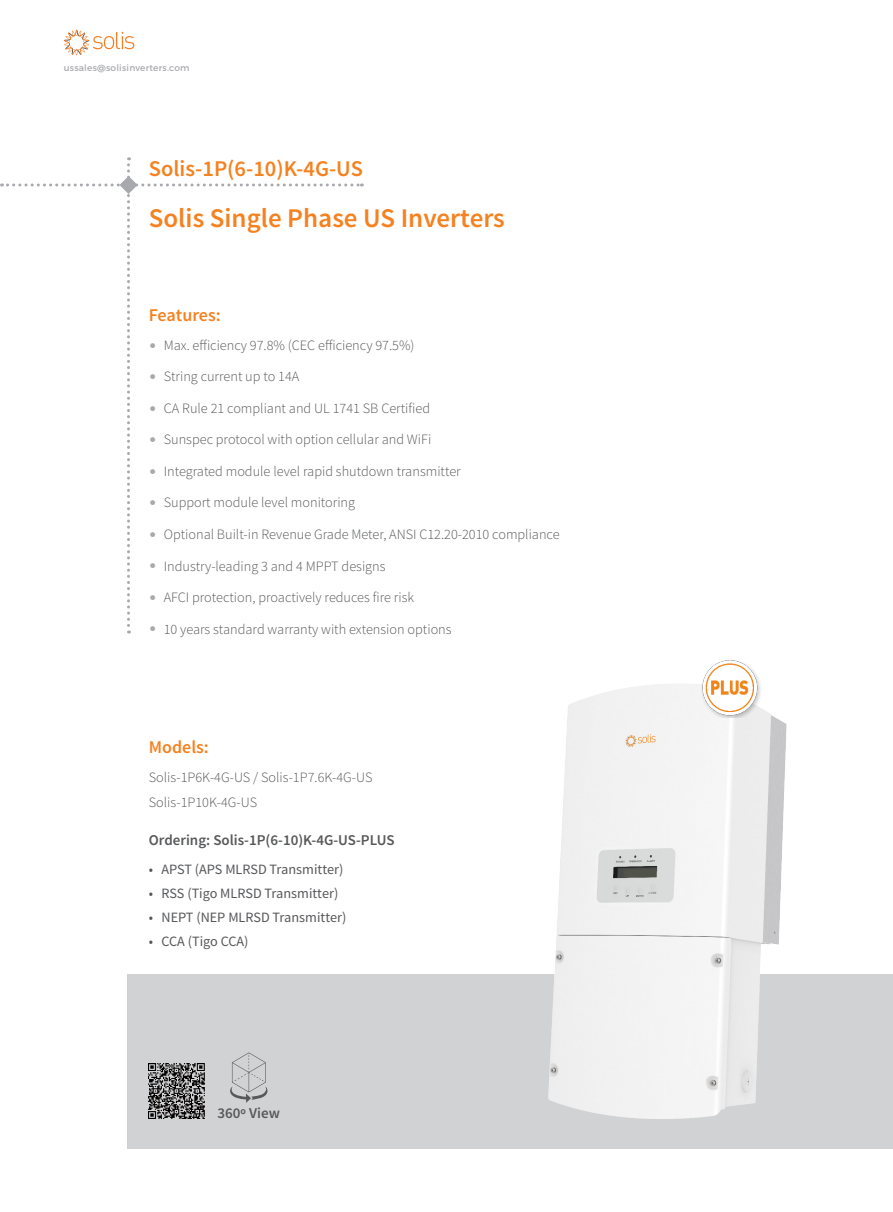
<style>
.page{position:relative;width:893px;height:1212px;background:#fff}
.page>*{position:absolute;margin:0;border:0;box-sizing:border-box;transform-origin:0 0}
.t1{font:600 27px "Source Sans Pro";color:#f58220}
.t2{font:600 22.5px "Source Sans Pro";color:#f58220}
.t3{font:600 18px "Source Sans Pro";color:#f58220}
.t4{font:600 15px "Source Sans Pro";color:#57585a}
.t5{font:300 14.25px/25px "Source Sans Pro";color:#57585a}
.t6{font:14.25px "Source Sans Pro";color:#57585a}
.t7{font:9px "Montserrat";letter-spacing:.025em;color:#a8a9ad}
.s1{color:#a8a9ad}
</style>
<div class="page">
<div style="left:128px;top:974px;width:765px;height:174px;background:#d1d2d4"></div>
<svg style="left:64px;top:30px;width:70px;height:25px"></svg>
<img style="left:548px;top:684px;width:239px;height:434px">
<img style="left:696px;top:660px;width:71px;height:58px">
<img style="left:149px;top:1063px;width:55px;height:55px">
<svg style="left:230px;top:1052px;width:37px;height:51px"></svg>
<svg style="left:1px;top:157px;width:361px;height:476px"></svg>
<p class="t7" style="left:64px;top:61px;width:127px">ussales@solisinverters.com</p>
<h2 class="t2" style="left:149px;top:154px;width:216px">Solis-1P(6-10)K-4G-US</h2>
<h1 class="t1" style="left:149px;top:201px;width:358px">Solis Single Phase US Inverters</h1>
<p class="t3" style="left:149px;top:304px;width:73px">Features:</p>
<p class="t5" style="left:149px;top:333px;width:267px"><span class="s1">•</span> Max. efficiency 97.8% (CEC efficiency 97.5%)</p>
<p class="t5" style="left:149px;top:364px;width:152px"><span class="s1">•</span> String current up to 14A</p>
<p class="t5" style="left:149px;top:396px;width:283px"><span class="s1">•</span> CA Rule 21 compliant and UL 1741 SB Certified</p>
<p class="t5" style="left:149px;top:427px;width:284px"><span class="s1">•</span> Sunspec protocol with option cellular and WiFi</p>
<p class="t5" style="left:149px;top:459px;width:313px"><span class="s1">•</span> Integrated module level rapid shutdown transmitter</p>
<p class="t5" style="left:149px;top:490px;width:208px"><span class="s1">•</span> Support module level monitoring</p>
<p class="t5" style="left:149px;top:522px;width:412px"><span class="s1">•</span> Optional Built-in Revenue Grade Meter, ANSI C12.20-2010 compliance</p>
<p class="t5" style="left:149px;top:553px;width:238px"><span class="s1">•</span> Industry-leading 3 and 4 MPPT designs</p>
<p class="t5" style="left:149px;top:585px;width:267px"><span class="s1">•</span> AFCI protection, proactively reduces fire risk</p>
<p class="t5" style="left:149px;top:616px;width:304px"><span class="s1">•</span> 10 years standard warranty with extension options</p>
<p class="t3" style="left:149px;top:736px;width:62px">Models:</p>
<p class="t5" style="left:149px;top:765px;width:225px">Solis-1P6K-4G-US / Solis-1P7.6K-4G-US<br>Solis-1P10K-4G-US</p>
<p class="t4" style="left:149px;top:831px;width:247px">Ordering: Solis-1P(6-10)K-4G-US-PLUS</p>
<p class="t6" style="left:149px;top:860px;width:196px">• APST (APS MLRSD Transmitter)</p>
<p class="t6" style="left:149px;top:884px;width:191px">• RSS (Tigo MLRSD Transmitter)</p>
<p class="t6" style="left:149px;top:908px;width:199px">• NEPT (NEP MLRSD Transmitter)</p>
<p class="t6" style="left:149px;top:932px;width:101px">• CCA (Tigo CCA)</p>
<p class="t4" style="left:218px;top:1104px;width:64px">360º View</p>
</div>
